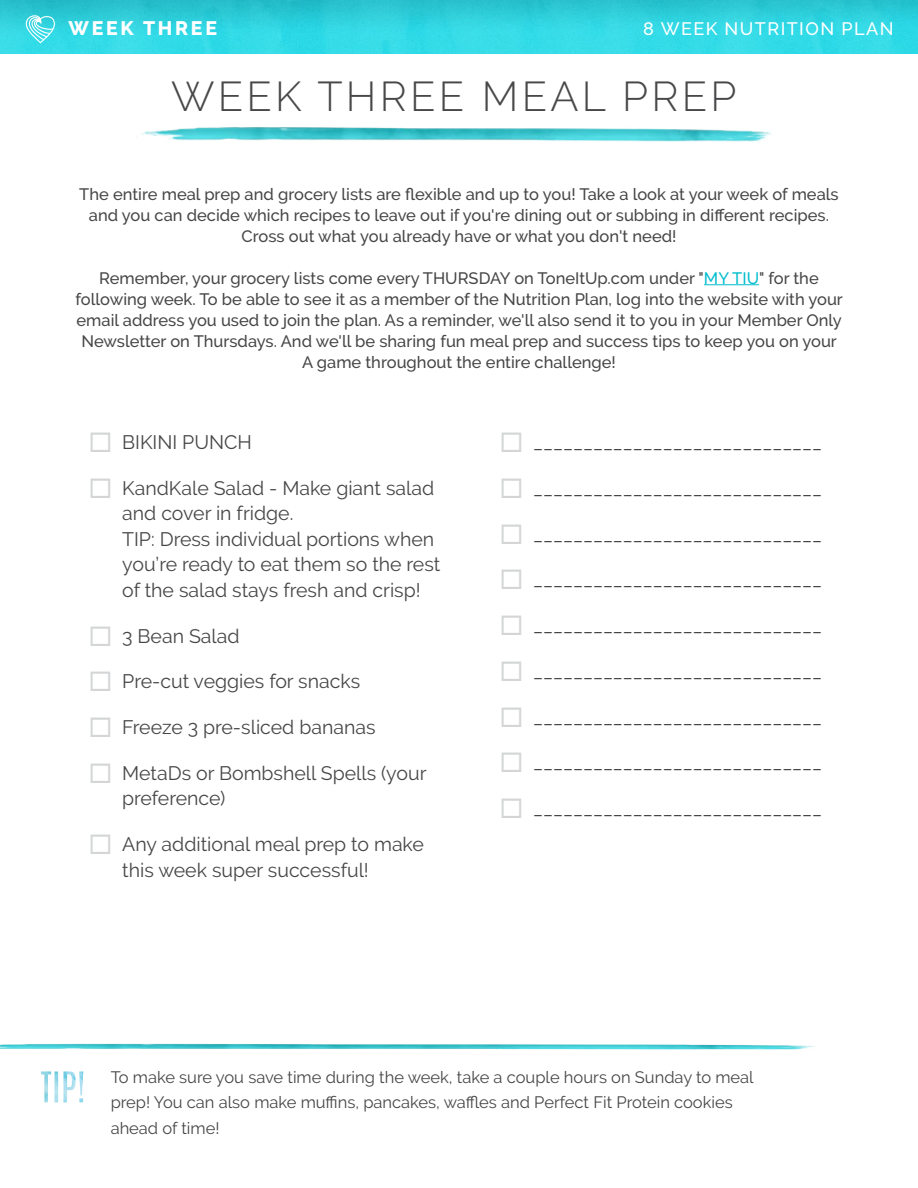
<style>
.page{position:relative;width:918px;height:1188px;background:#fff}
.page>*{position:absolute;margin:0;border:0;box-sizing:border-box;transform-origin:0 0}
.t1{font:300 41.55px "Raleway";letter-spacing:.08em;color:#48484a}
.t2{font:19.5px/25.5px "Raleway";color:#464646}
.t3{font:800 19.5px "Raleway";letter-spacing:.14em;color:#fff}
.t4{font:500 18px "Raleway";letter-spacing:.08em;color:#fff}
.t5{font:500 16.5px/21px "Raleway";color:#464646;text-align:center}
.t6{font:16.5px/25.5px "Raleway";color:#464646}
.s1{color:#00bdce}
.s2{color:#d3d5d6}
</style>
<div class="page">
<img style="left:0;top:0;width:918px;height:54px">
<svg style="left:26px;top:15px;width:29px;height:39px"></svg>
<img style="left:41px;top:1071px;width:42px;height:31px">
<img style="left:0;top:1043px;width:816px;height:7px">
<hr style="left:704px;top:284px;width:55px;height:1px;background:#00bdce">
<img style="left:142px;top:127px;width:630px;height:15px">
<p class="t3" style="left:68px;top:17px;width:150px">WEEK THREE</p>
<p class="t4" style="left:643px;top:18px;width:252px">8 WEEK NUTRITION PLAN</p>
<h1 class="t1" style="left:171px;top:72px;width:567px">WEEK THREE MEAL PREP</h1>
<p class="t5" style="left:79px;top:183px;width:761px">The entire meal prep and grocery lists are flexible and up to you! Take a look at your week of meals and you can decide which recipes to leave out if you're dining out or subbing in different recipes.<br>Cross out what you already have or what you don't need!</p>
<p class="t5" style="left:75px;top:267px;width:769px">Remember, your grocery lists come every THURSDAY on ToneItUp.com under "<span class="s1">MY TIU</span>" for the following week. To be able to see it as a member of the Nutrition Plan, log into the website with your email address you used to join the plan. As a reminder, we'll also send it to you in your Member Only Newsletter on Thursdays. And we'll be sharing fun meal prep and success tips to keep you on your A game throughout the entire challenge!</p>
<p class="t2" style="left:89px;top:429px;width:165px"><span class="s2">◻</span> BIKINI PUNCH</p>
<p class="t2" style="left:122px;top:475px;width:320px;text-indent:-34px"><span class="s2">◻</span> KandKale Salad - Make giant salad and cover in fridge.<br>TIP: Dress individual portions when you’re ready to eat them so the rest of the salad stays fresh and crisp!</p>
<p class="t2" style="left:89px;top:623px;width:153px"><span class="s2">◻</span> 3 Bean Salad</p>
<p class="t2" style="left:89px;top:669px;width:273px"><span class="s2">◻</span> Pre-cut veggies for snacks</p>
<p class="t2" style="left:89px;top:714px;width:289px"><span class="s2">◻</span> Freeze 3 pre-sliced bananas</p>
<p class="t2" style="left:122px;top:760px;width:306px;text-indent:-34px"><span class="s2">◻</span> MetaDs or Bombshell Spells (your preference)</p>
<p class="t2" style="left:122px;top:831px;width:303px;text-indent:-34px"><span class="s2">◻</span> Any additional meal prep to make this week super successful!</p>
<p class="t2" style="left:500px;top:429px;width:324px"><span class="s2">◻</span> _____________________________</p>
<p class="t2" style="left:500px;top:475px;width:324px"><span class="s2">◻</span> _____________________________</p>
<p class="t2" style="left:500px;top:521px;width:324px"><span class="s2">◻</span> _____________________________</p>
<p class="t2" style="left:500px;top:567px;width:324px"><span class="s2">◻</span> _____________________________</p>
<p class="t2" style="left:500px;top:612px;width:324px"><span class="s2">◻</span> _____________________________</p>
<p class="t2" style="left:500px;top:658px;width:324px"><span class="s2">◻</span> _____________________________</p>
<p class="t2" style="left:500px;top:704px;width:324px"><span class="s2">◻</span> _____________________________</p>
<p class="t2" style="left:500px;top:750px;width:324px"><span class="s2">◻</span> _____________________________</p>
<p class="t2" style="left:500px;top:795px;width:324px"><span class="s2">◻</span> _____________________________</p>
<p class="t6" style="left:111px;top:1064px;width:645px">To make sure you save time during the week, take a couple hours on Sunday to meal prep! You can also make muffins, pancakes, waffles and Perfect Fit Protein cookies ahead of time!</p>
</div>
